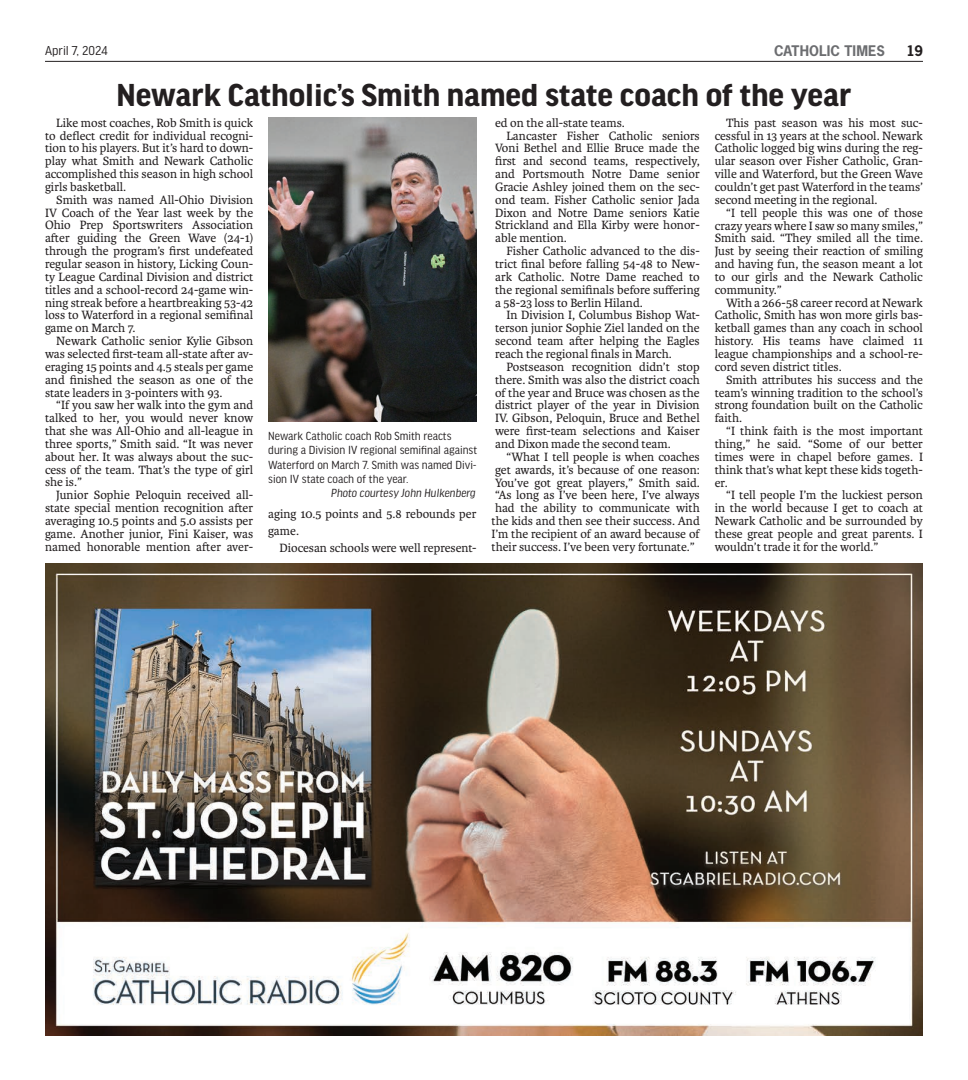
<style>
.page{position:relative;width:968px;height:1080px;background:#fff}
.page>*{position:absolute;margin:0;border:0;box-sizing:border-box;transform-origin:0 0}
.t1{font:700 33.75px "Good Headline Pro";color:#231f20}
.t2{font:700 13.75px "News Gothic Std";letter-spacing:.01em;color:#6c6d70}
.t3{font:13.75px "Good Headline Pro Narr";letter-spacing:.005em;color:#231f20}
.t4{font:700 13.75px "News Gothic Std";color:#231f20}
.t5{font:12.75px/12.9px "Karmina";color:#231f20;text-align:justify}
.t6{font:12.5px/14.4px "Good Headline Pro Narr";color:#231f20}
.t7{font:italic 12.5px "Good Headline Pro Narr";color:#231f20}
</style>
<div class="page">
<hr style="left:45px;top:61px;width:877px;height:1px;background:#231f20">
<img style="left:268px;top:118px;width:208px;height:303px">
<img style="left:45px;top:563px;width:877px;height:473px">
<p class="t3" style="left:45px;top:44px;width:64px">April 7, 2024</p>
<p class="t2" style="left:774px;top:41px;width:112px">CATHOLIC TIMES</p>
<p class="t4" style="left:906px;top:41px;width:18px">19</p>
<h1 class="t1" style="left:116px;top:79px;width:736px">Newark Catholic’s Smith named state coach of the year</h1>
<p class="t5" style="left:45px;top:116px;width:210px;text-indent:11px">Like most coaches, Rob Smith is quick to deflect credit for individual recogni&shy;tion to his players. But it’s hard to down&shy;play what Smith and Newark Catholic accomplished this season in high school girls basketball.</p>
<p class="t5" style="left:45px;top:193px;width:210px;text-indent:11px">Smith was named All-Ohio Division IV Coach of the Year last week by the Ohio Prep Sportswriters Association after guiding the Green Wave (24-1) through the program’s first undefeated regular season in history, Licking Coun&shy;ty League Cardinal Division and district titles and a school-record 24-game win&shy;ning streak before a heartbreaking 53-42 loss to Waterford in a regional semifinal game on March 7.</p>
<p class="t5" style="left:45px;top:335px;width:210px;text-indent:11px">Newark Catholic senior Kylie Gibson was selected first-team all-state after av&shy;eraging 15 points and 4.5 steals per game and finished the season as one of the state leaders in 3-pointers with 93.</p>
<p class="t5" style="left:45px;top:399px;width:210px;text-indent:11px">“If you saw her walk into the gym and talked to her, you would never know that she was All-Ohio and all-league in three sports,” Smith said. “It was never about her. It was always about the suc&shy;cess of the team. That’s the type of girl she is.”</p>
<p class="t5" style="left:45px;top:489px;width:210px;text-indent:11px">Junior Sophie Peloquin received all&shy;state special mention recognition after averaging 10.5 points and 5.0 assists per game. Another junior, Fini Kaiser, was named honorable mention after aver-</p>
<p class="t6" style="left:268px;top:429px;width:210px">Newark Catholic coach Rob Smith reacts during a Division IV regional semifinal against Waterford on March 7. Smith was named Divi&shy;sion IV state coach of the year.</p>
<p class="t7" style="left:331px;top:487px;width:146px">Photo courtesy John Hulkenberg</p>
<p class="t5" style="left:268px;top:506px;width:210px;line-height:16.8px">aging 10.5 points and 5.8 rebounds per game.</p>
<p class="t5" style="left:279px;top:541px;width:198px">Diocesan schools were well represent-</p>
<p class="t5" style="left:495px;top:116px;width:131px">ed on the all-state teams.</p>
<p class="t5" style="left:506px;top:129px;width:195px">Lancaster Fisher Catholic seniors</p>
<p class="t5" style="left:495px;top:142px;width:206px">Voni Bethel and Ellie Bruce made the</p>
<p class="t5" style="left:495px;top:155px;width:206px">first and second teams, respectively,</p>
<p class="t5" style="left:495px;top:168px;width:206px">and Portsmouth Notre Dame senior</p>
<p class="t5" style="left:495px;top:181px;width:206px">Gracie Ashley joined them on the sec-</p>
<p class="t5" style="left:495px;top:193px;width:206px">ond team. Fisher Catholic senior Jada</p>
<p class="t5" style="left:495px;top:206px;width:206px">Dixon and Notre Dame seniors Katie</p>
<p class="t5" style="left:495px;top:219px;width:206px">Strickland and Ella Kirby were honor-</p>
<p class="t5" style="left:495px;top:232px;width:73px">able mention.</p>
<p class="t5" style="left:506px;top:245px;width:195px">Fisher Catholic advanced to the dis-</p>
<p class="t5" style="left:495px;top:258px;width:206px">trict final before falling 54-48 to New-</p>
<p class="t5" style="left:495px;top:270px;width:206px">ark Catholic. Notre Dame reached to</p>
<p class="t5" style="left:495px;top:283px;width:206px">the regional semifinals before suffering</p>
<p class="t5" style="left:495px;top:296px;width:149px">a 58-23 loss to Berlin Hiland.</p>
<p class="t5" style="left:506px;top:309px;width:195px">In Division I, Columbus Bishop Wat-</p>
<p class="t5" style="left:495px;top:322px;width:206px">terson junior Sophie Ziel landed on the</p>
<p class="t5" style="left:495px;top:335px;width:206px">second team after helping the Eagles</p>
<p class="t5" style="left:495px;top:348px;width:178px">reach the regional finals in March.</p>
<p class="t5" style="left:506px;top:360px;width:195px">Postseason recognition didn’t stop</p>
<p class="t5" style="left:495px;top:373px;width:206px">there. Smith was also the district coach</p>
<p class="t5" style="left:495px;top:386px;width:206px">of the year and Bruce was chosen as the</p>
<p class="t5" style="left:495px;top:399px;width:206px">district player of the year in Division</p>
<p class="t5" style="left:495px;top:412px;width:206px">IV. Gibson, Peloquin, Bruce and Bethel</p>
<p class="t5" style="left:495px;top:425px;width:206px">were first-team selections and Kaiser</p>
<p class="t5" style="left:495px;top:438px;width:177px">and Dixon made the second team.</p>
<p class="t5" style="left:506px;top:450px;width:195px">“What I tell people is when coaches</p>
<p class="t5" style="left:495px;top:463px;width:206px">get awards, it’s because of one reason:</p>
<p class="t5" style="left:495px;top:476px;width:206px">You’ve got great players,” Smith said.</p>
<p class="t5" style="left:495px;top:489px;width:206px">“As long as I’ve been here, I’ve always</p>
<p class="t5" style="left:495px;top:502px;width:206px">had the ability to communicate with</p>
<p class="t5" style="left:491px;top:515px;width:210px">the kids and then see their success. And</p>
<p class="t5" style="left:491px;top:528px;width:210px">I’m the recipient of an award because of</p>
<p class="t5" style="left:491px;top:540px;width:205px">their success. I’ve been very fortunate.”</p>
<p class="t5" style="left:714px;top:116px;width:210px;text-indent:11px">This past season was his most suc&shy;cessful in 13 years at the school. Newark Catholic logged big wins during the reg&shy;ular season over Fisher Catholic, Gran&shy;ville and Waterford, but the Green Wave couldn’t get past Waterford in the teams’ second meeting in the regional.</p>
<p class="t5" style="left:714px;top:206px;width:210px;text-indent:11px">“I tell people this was one of those crazy years where I saw so many smiles,” Smith said. “They smiled all the time.<br>Just by seeing their reaction of smiling and having fun, the season meant a lot to our girls and the Newark Catholic community.”</p>
<p class="t5" style="left:714px;top:296px;width:210px;text-indent:11px">With a 266-58 career record at Newark Catholic, Smith has won more girls bas&shy;ketball games than any coach in school history. His teams have claimed 11 league championships and a school-re&shy;cord seven district titles.</p>
<p class="t5" style="left:714px;top:373px;width:210px;text-indent:11px">Smith attributes his success and the team’s winning tradition to the school’s strong foundation built on the Catholic faith.</p>
<p class="t5" style="left:714px;top:425px;width:210px;text-indent:11px">“I think faith is the most important thing,” he said. “Some of our better times were in chapel before games. I think that’s what kept these kids togeth&shy;er.</p>
<p class="t5" style="left:714px;top:489px;width:210px;text-indent:11px">“I tell people I’m the luckiest person in the world because I get to coach at Newark Catholic and be surrounded by these great people and great parents. I wouldn’t trade it for the world.”</p>
</div>
